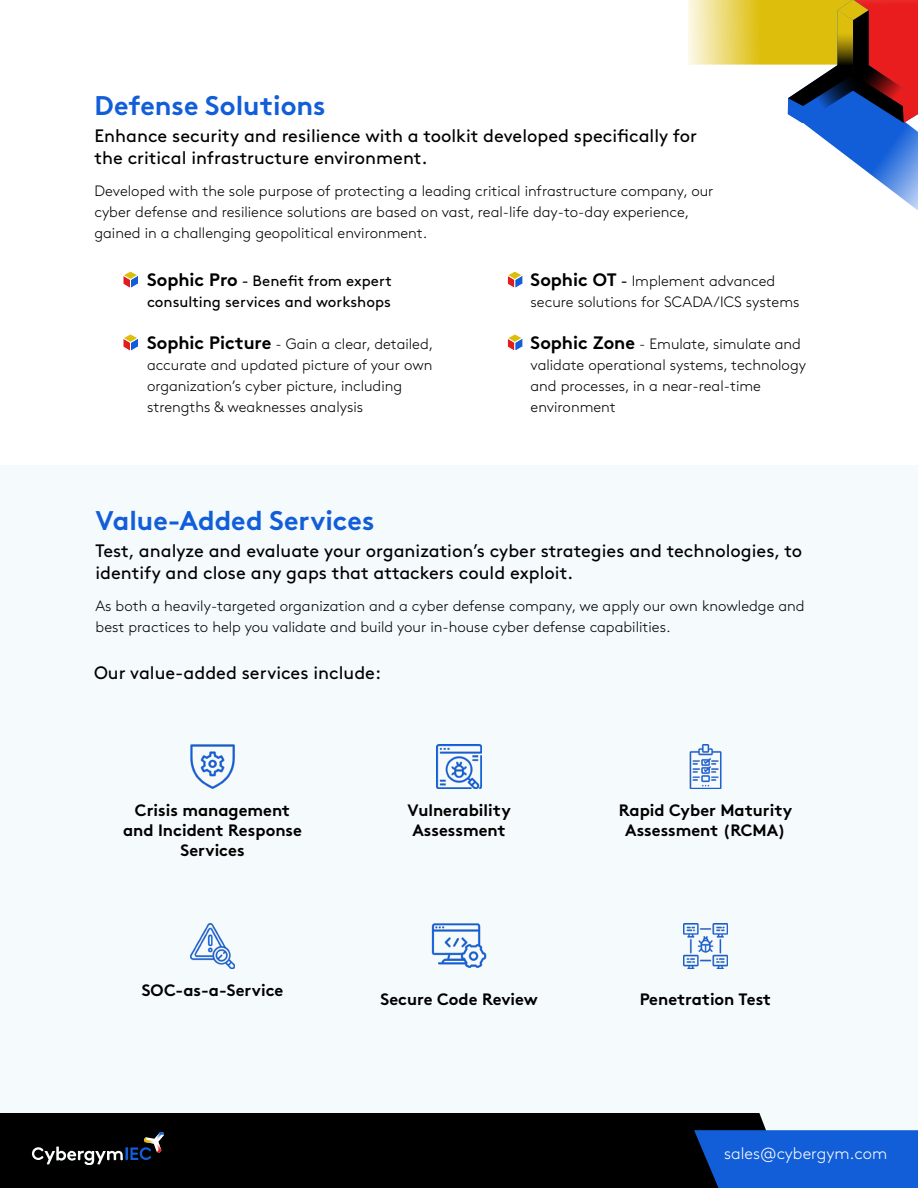
<style>
.page{position:relative;width:918px;height:1188px;background:#fff}
.page>*{position:absolute;margin:0;border:0;box-sizing:border-box;transform-origin:0 0}
.t1{font:700 27px "Brown Std";color:#125ed8}
.t2{font:18px/22.5px "Brown Std";color:#000}
.t3{font:700 16.5px/19.8px "Brown Std";color:#000;text-align:center}
.t4{font:300 16.5px "Brown Std";color:#fff}
.t5{font:300 15px/21px "Brown Std";color:#000}
.t6{font:15px/21px "Brown Std";color:#000}
.s1{font-weight:700;font-size:18px}
.s2{font-weight:400}
</style>
<div class="page">
<div style="left:0;top:465px;width:918px;height:665px;background:#f5fafc"></div>
<img style="left:190px;top:745px;width:45px;height:44px">
<img style="left:689px;top:745px;width:33px;height:44px">
<img style="left:190px;top:924px;width:45px;height:44px">
<img style="left:683px;top:924px;width:45px;height:44px">
<img style="left:431px;top:923px;width:56px;height:45px">
<img style="left:437px;top:745px;width:44px;height:44px">
<svg style="left:123px;top:271px;width:15px;height:17px"></svg>
<svg style="left:507px;top:271px;width:16px;height:17px"></svg>
<svg style="left:123px;top:334px;width:15px;height:17px"></svg>
<svg style="left:507px;top:334px;width:16px;height:17px"></svg>
<div style="left:0;top:1113px;width:766px;height:75px;background:#000"></div>
<svg style="left:694px;top:1130px;width:224px;height:58px;background:#1159cc"></svg>
<svg style="left:32px;top:1132px;width:132px;height:32px;background:#26292d"></svg>
<svg style="left:688px;top:0;width:230px;height:211px"></svg>
<h1 class="t1" style="left:94px;top:89px;width:233px">Defense Solutions</h1>
<p class="t2" style="left:94px;top:124px;width:604px">Enhance security and resilience with a toolkit developed specifically for the critical infrastructure environment.</p>
<p class="t5" style="left:94px;top:180px;width:621px">Developed with the sole purpose of protecting a leading critical infrastructure company, our cyber defense and resilience solutions are based on vast, real-life day-to-day experience, gained in a challenging geopolitical environment.</p>
<p class="t6" style="left:147px;top:270px;width:246px"><span class="s1">Sophic Pro</span> - Benefit from expert consulting services and workshops</p>
<p class="t5" style="left:147px;top:333px;width:288px"><span class="s1">Sophic Picture</span> - Gain a clear, detailed, accurate and updated picture of your own organization’s cyber picture, including strengths &amp; weaknesses analysis</p>
<p class="t5" style="left:531px;top:270px;width:271px"><span class="s1">Sophic OT</span> <span class="s2">-</span> Implement advanced secure solutions for SCADA/ICS systems</p>
<p class="t5" style="left:531px;top:333px;width:277px"><span class="s1">Sophic Zone</span> - Emulate, simulate and validate operational systems, technology and processes, in a near-real-time environment</p>
<h1 class="t1" style="left:95px;top:504px;width:281px">Value-Added Services</h1>
<p class="t2" style="left:95px;top:539px;width:708px">Test, analyze and evaluate your organization’s cyber strategies and technologies, to identify and close any gaps that attackers could exploit.</p>
<p class="t5" style="left:95px;top:595px;width:711px">As both a heavily-targeted organization and a cyber defense company, we apply our own knowledge and best practices to help you validate and build your in-house cyber defense capabilities.</p>
<p class="t2" style="left:94px;top:661px;width:289px">Our value-added services include:</p>
<p class="t3" style="left:123px;top:801px;width:180px">Crisis management and Incident Response<br>Services</p>
<p class="t3" style="left:142px;top:980px;width:143px">SOC-as-a-Service</p>
<p class="t3" style="left:407px;top:801px;width:105px;text-align:left">Vulnerability<br>Assessment</p>
<p class="t3" style="left:380px;top:989px;width:159px">Secure Code Review</p>
<p class="t3" style="left:619px;top:801px;width:175px">Rapid Cyber Maturity<br>Assessment (RCMA)</p>
<p class="t3" style="left:640px;top:989px;width:133px">Penetration Test</p>
<p class="t4" style="left:724px;top:1144px;width:165px">sales@cybergym.com</p>
</div>
